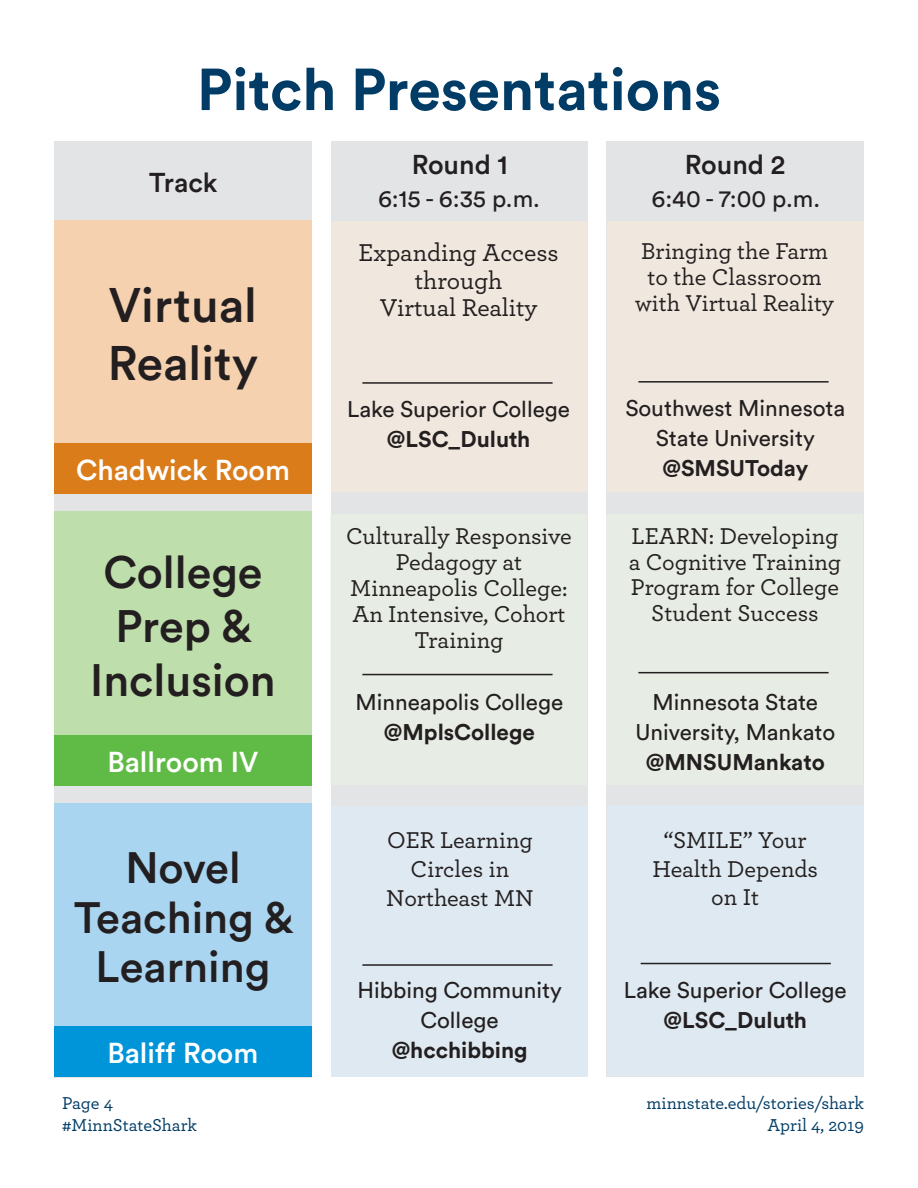
<style>
.page{position:relative;width:918px;height:1188px;background:#fff}
.page>*{position:absolute;margin:0;border:0;box-sizing:border-box;transform-origin:0 0}
.t1{font:700 58.5px "Circular Std";color:#003c66}
.t2{font:500 48px/57.6px "Circular Std";color:#231f20}
.t3{font:500 45px/54px "Circular Std";color:#231f20;text-align:center}
.t4{font:500 43.5px/49.5px "Circular Std";color:#231f20;text-align:center}
.t5{font:500 28.5px "Circular Std";color:#fff}
.t6{font:500 27px "Circular Std";color:#231f20}
.No_Hyphen{font:500 25.5px/27.5px "Archer Pro";color:#231f20;text-align:center}
.No_Hyphen-2{font:500 24px/26px "Archer Pro";color:#231f20;text-align:center}
.t7{font:24px "Circular Std";color:#231f20}
.No_Hyphen-3{font:22.5px/30px "Circular Std";color:#231f20;text-align:center}
.t8{font:500 18px/22.5px "Archer Pro";color:#003c66}
.s1{font-weight:700}
</style>
<div class="page">
<div style="left:332px;top:141px;width:256px;height:936px;background:#e3e4e6"></div>
<div style="left:606px;top:141px;width:257px;height:936px;background:#e3e4e6"></div>
<div style="left:332px;top:221px;width:256px;height:271px;background:#f0e8de"></div>
<div style="left:331px;top:514px;width:256px;height:271px;background:#e7ede4"></div>
<div style="left:606px;top:514px;width:257px;height:271px;background:#e7ede4"></div>
<div style="left:332px;top:806px;width:256px;height:271px;background:#dee9f1"></div>
<div style="left:607px;top:805px;width:256px;height:271px;background:#dee9f1"></div>
<div style="left:607px;top:221px;width:256px;height:271px;background:#f0e8de"></div>
<div style="left:54px;top:141px;width:258px;height:937px;background:#e3e4e6"></div>
<div style="left:54px;top:220px;width:258px;height:223px;background:#f5d1af"></div>
<div style="left:54px;top:512px;width:258px;height:223px;background:#bedeac"></div>
<div style="left:54px;top:803px;width:258px;height:224px;background:#aad5f1"></div>
<div style="left:54px;top:443px;width:258px;height:51px;background:#da7c19"></div>
<div style="left:54px;top:735px;width:258px;height:50px;background:#60bb46"></div>
<div style="left:54px;top:1027px;width:258px;height:50px;background:#0095d9"></div>
<hr style="left:362px;top:382px;width:191px;height:2px;background:#231f20">
<hr style="left:362px;top:674px;width:191px;height:1px;background:#231f20">
<hr style="left:362px;top:964px;width:191px;height:2px;background:#231f20">
<hr style="left:638px;top:381px;width:191px;height:2px;background:#231f20">
<hr style="left:641px;top:963px;width:190px;height:1px;background:#231f20">
<hr style="left:638px;top:672px;width:191px;height:1px;background:#231f20">
<p class="t1" style="left:197px;top:52px;width:526px">Pitch Presentations</p>
<p class="t6" style="left:149px;top:165px;width:70px">Track</p>
<p class="t2" style="left:108px;top:276px;width:152px">Virtual<br>Reality</p>
<p class="t5" style="left:76px;top:452px;width:215px">Chadwick Room</p>
<p class="t3" style="left:90px;top:544px;width:187px">College<br>Prep &amp;<br>Inclusion</p>
<p class="t6" style="left:149px;top:594px;width:70px">Track</p>
<p class="t5" style="left:108px;top:744px;width:152px">Ballroom IV</p>
<p class="t4" style="left:74px;top:842px;width:221px">Novel<br>Teaching &amp;<br>Learning</p>
<p class="t5" style="left:108px;top:1035px;width:152px">Baliff Room</p>
<p class="t6" style="left:412px;top:147px;width:98px">Round 1</p>
<p class="t7" style="left:378px;top:184px;width:163px">6:15 - 6:35 p.m.</p>
<p class="No_Hyphen" style="left:359px;top:238px;width:202px">Expanding Access through<br>Virtual Reality</p>
<p class="No_Hyphen-3" style="left:347px;top:394px;width:225px">Lake Superior College <span class="s1">@LSC_Duluth</span></p>
<p class="t6" style="left:685px;top:147px;width:102px">Round 2</p>
<p class="t7" style="left:651px;top:184px;width:170px">6:40 - 7:00 p.m.</p>
<p class="No_Hyphen-2" style="left:635px;top:237px;width:200px">Bringing the Farm to the Classroom with Virtual Reality</p>
<p class="No_Hyphen-3" style="left:625px;top:393px;width:221px">Southwest Minnesota<br>State University <span class="s1">@SMSUToday</span></p>
<p class="No_Hyphen-2" style="left:346px;top:522px;width:227px">Culturally Responsive<br>Pedagogy at<br>Minneapolis College:<br>An Intensive, Cohort<br>Training</p>
<p class="No_Hyphen-2" style="left:629px;top:521px;width:214px">LEARN: Developing a Cognitive Training<br>Program for College<br>Student Success</p>
<p class="No_Hyphen-3" style="left:355px;top:686px;width:209px">Minneapolis College <span class="s1">@MplsCollege</span></p>
<p class="No_Hyphen-3" style="left:635px;top:686px;width:201px">Minnesota State<br>University, Mankato <span class="s1">@MNSUMankato</span></p>
<p class="No_Hyphen-2" style="left:386px;top:825px;width:149px;line-height:28.8px">OER Learning<br>Circles in<br>Northeast MN</p>
<p class="No_Hyphen-2" style="left:653px;top:824px;width:167px;line-height:28.8px">“SMILE” Your<br>Health Depends on It</p>
<p class="No_Hyphen-3" style="left:357px;top:974px;width:206px">Hibbing Community<br>College <span class="s1">@hcchibbing</span></p>
<p class="No_Hyphen-3" style="left:624px;top:974px;width:225px">Lake Superior College <span class="s1">@LSC_Duluth</span></p>
<p class="t8" style="left:62px;top:1091px;width:136px">Page 4 #MinnStateShark</p>
<p class="t8" style="left:647px;top:1091px;width:219px;text-align:right">minnstate.edu/stories/shark<br>April 4, 2019</p>
</div>
